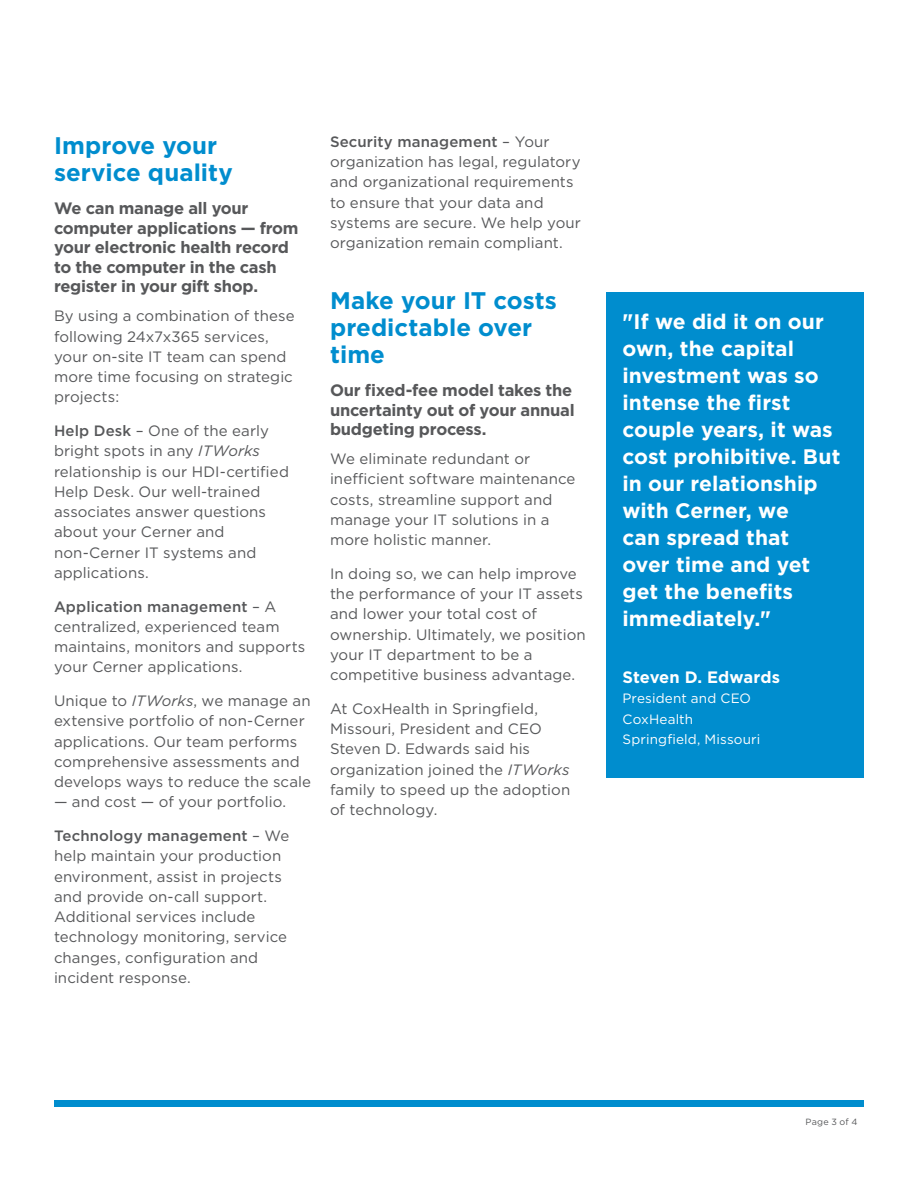
<style>
.page{position:relative;width:918px;height:1188px;background:#fff}
.page>*{position:absolute;margin:0;border:0;box-sizing:border-box;transform-origin:0 0}
.t1{font:700 24px/27px "Gotham";color:#008dce}
.t2{font:700 21px/27px "Gotham";color:#fff}
.t3{font:700 16.5px/19.5px "Gotham";letter-spacing:-.015em;color:#57585a}
.t4{font:700 16.5px "Gotham";color:#fff}
.t5{font:15px/20.2px "Gotham";letter-spacing:.005em;color:#57585a}
.t6{font:13.5px/20.2px "Gotham";letter-spacing:.01em;color:#fff}
.t7{font:9px "Gotham";letter-spacing:.025em;color:#57585a}
.s1{font-weight:500}
.s2{font-style:italic}
</style>
<div class="page">
<div style="left:606px;top:292px;width:258px;height:486px;background:#008dce"></div>
<div style="left:54px;top:1100px;width:810px;height:7px;background:#008dce"></div>
<h1 class="t1" style="left:54px;top:132px;width:180px">Improve your service quality</h1>
<p class="t3" style="left:54px;top:199px;width:246px">We can manage all your computer applications — from your electronic health record to the computer in the cash register in your gift shop.</p>
<p class="t5" style="left:54px;top:306px;width:242px">By using a combination of these following 24x7x365 services, your on-site IT team can spend more time focusing on strategic projects:</p>
<p class="t5" style="left:54px;top:420px;width:236px"><span class="s1">Help Desk</span> – One of the early bright spots in any <span class="s2">ITWorks </span>relationship is our HDI-certified<br>Help Desk. Our well-trained associates answer questions about your Cerner and non-Cerner IT systems and applications.</p>
<p class="t5" style="left:54px;top:596px;width:253px"><span class="s1">Application management</span> – A centralized, experienced team maintains, monitors and supports your Cerner applications.</p>
<p class="t5" style="left:54px;top:690px;width:259px">Unique to <span class="s2">ITWorks</span>, we manage an extensive portfolio of non-Cerner applications. Our team performs comprehensive assessments and develops ways to reduce the scale</p>
<p class="t5" style="left:54px;top:792px;width:234px">— and cost — of your portfolio.</p>
<p class="t5" style="left:54px;top:825px;width:237px"><span class="s1">Technology management</span> – We help maintain your production environment, assist in projects and provide on-call support.<br>Additional services include technology monitoring, service changes, configuration and incident response.</p>
<p class="t5" style="left:330px;top:131px;width:252px"><span class="s1">Security management</span> – Your organization has legal, regulatory and organizational requirements to ensure that your data and systems are secure. We help your organization remain compliant.</p>
<h1 class="t1" style="left:330px;top:287px;width:228px">Make your IT costs predictable over time</h1>
<p class="t3" style="left:330px;top:380px;width:246px">Our fixed-fee model takes the uncertainty out of your annual budgeting process.</p>
<p class="t5" style="left:330px;top:448px;width:247px">We eliminate redundant or inefficient software maintenance costs, streamline support and manage your IT solutions in a more holistic manner.</p>
<p class="t5" style="left:330px;top:563px;width:257px">In doing so, we can help improve the performance of your IT assets and lower your total cost of ownership. Ultimately, we position your IT department to be a competitive business advantage.</p>
<p class="t5" style="left:330px;top:698px;width:242px">At CoxHealth in Springfield,<br>Missouri, President and CEO<br>Steven D. Edwards said his organization joined the <span class="s2">ITWorks </span>family to speed up the adoption of technology.</p>
<h2 class="t2" style="left:622px;top:308px;width:219px">"If we did it on our own, the capital investment was so intense the first couple years, it was cost prohibitive. But in our relationship with Cerner, we<br>can spread that over time and yet get the benefits immediately."</h2>
<p class="t4" style="left:622px;top:666px;width:159px">Steven D. Edwards</p>
<p class="t6" style="left:622px;top:688px;width:139px">President and CEO<br>CoxHealth<br>Springfield, Missouri</p>
<p class="t7" style="left:806px;top:1116px;width:54px">Page 3 of 4</p>
</div>
